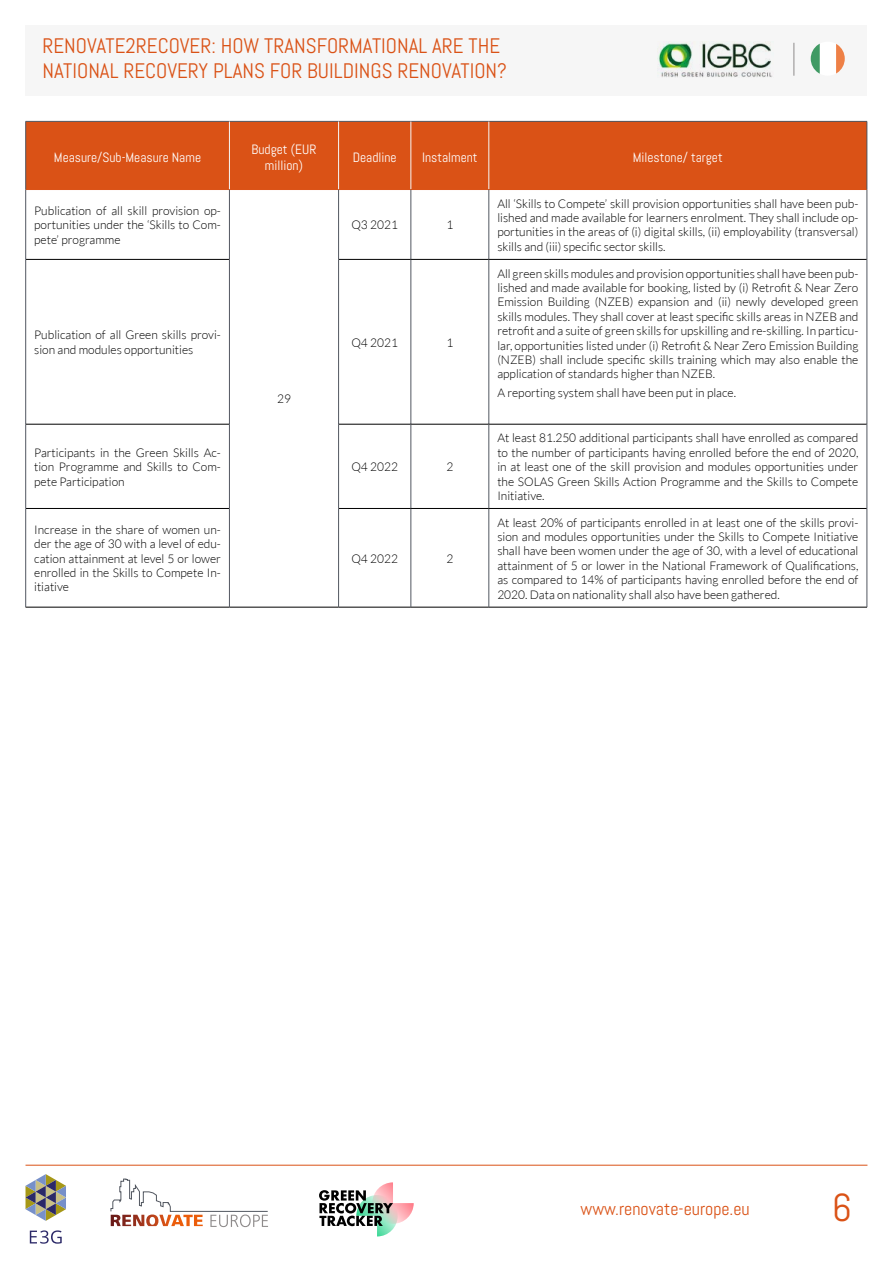
<style>
.page{position:relative;width:893px;height:1263px;background:#fff}
.page>*{position:absolute;margin:0;border:0;box-sizing:border-box;transform-origin:0 0}
.t1{font:39px "Abel";color:#da5216}
.t2{font:21px/25.2px "Abel";color:#da5216}
.t3{font:18px "Abel";color:#da5216}
.t4{font:13.5px/16.2px "Abel";color:#fff;text-align:center}
.t5{font:300 12px/14.4px "Lato";color:#000;text-align:justify}
</style>
<div class="page">
<hr style="left:26px;top:1165px;width:841px;height:1px;background:#da5216">
<div style="left:26px;top:25px;width:841px;height:70px;background:#f6f6f6"></div>
<hr style="left:793px;top:43px;width:1px;height:33px;background:#8e8b8b">
<svg style="left:110px;top:1178px;width:158px;height:49px"></svg>
<svg style="left:26px;top:1174px;width:40px;height:47px"></svg>
<svg style="left:30px;top:1230px;width:32px;height:14px"></svg>
<svg style="left:319px;top:1182px;width:95px;height:54px"></svg>
<img style="left:657px;top:42px;width:115px;height:35px">
<svg style="left:811px;top:43px;width:34px;height:31px"></svg>
<div style="left:26px;top:122px;width:463px;height:67px;background:#da5216"></div>
<div style="left:489px;top:121px;width:378px;height:69px;background:#da5216"></div>
<hr style="left:26px;top:121px;width:203px;height:1px;background:#525760">
<hr style="left:25px;top:122px;width:1px;height:68px;background:#525760">
<hr style="left:229px;top:121px;width:110px;height:1px;background:#525760">
<hr style="left:339px;top:121px;width:72px;height:1px;background:#525760">
<hr style="left:411px;top:121px;width:78px;height:1px;background:#525760">
<hr style="left:489px;top:121px;width:378px;height:1px;background:#525760">
<hr style="left:867px;top:122px;width:1px;height:68px;background:#525760">
<hr style="left:229px;top:122px;width:1px;height:67px;background:#f6f6f6">
<hr style="left:338px;top:122px;width:1px;height:67px;background:#f6f6f6">
<hr style="left:411px;top:122px;width:1px;height:67px;background:#f6f6f6">
<hr style="left:489px;top:122px;width:1px;height:67px;background:#f6f6f6">
<hr style="left:26px;top:189px;width:203px;height:1px;background:#da5216">
<hr style="left:229px;top:189px;width:110px;height:1px;background:#da5216">
<hr style="left:339px;top:189px;width:72px;height:1px;background:#da5216">
<hr style="left:411px;top:189px;width:78px;height:1px;background:#da5216">
<hr style="left:25px;top:190px;width:1px;height:69px;background:#525760">
<hr style="left:229px;top:190px;width:1px;height:69px;background:#525760">
<hr style="left:229px;top:607px;width:110px;height:1px;background:#000">
<hr style="left:338px;top:190px;width:1px;height:69px;background:#525760">
<hr style="left:411px;top:190px;width:1px;height:69px;background:#525760">
<hr style="left:489px;top:190px;width:1px;height:69px;background:#525760">
<hr style="left:867px;top:190px;width:1px;height:69px;background:#525760">
<hr style="left:26px;top:259px;width:203px;height:1px;background:#000">
<hr style="left:25px;top:259px;width:1px;height:165px;background:#525760">
<hr style="left:229px;top:259px;width:1px;height:165px;background:#525760">
<hr style="left:339px;top:259px;width:72px;height:1px;background:#000">
<hr style="left:411px;top:259px;width:78px;height:1px;background:#000">
<hr style="left:489px;top:259px;width:378px;height:1px;background:#000">
<hr style="left:338px;top:259px;width:1px;height:165px;background:#525760">
<hr style="left:411px;top:260px;width:1px;height:164px;background:#525760">
<hr style="left:489px;top:260px;width:1px;height:164px;background:#525760">
<hr style="left:867px;top:259px;width:1px;height:165px;background:#525760">
<hr style="left:26px;top:424px;width:203px;height:1px;background:#000">
<hr style="left:25px;top:424px;width:1px;height:84px;background:#525760">
<hr style="left:229px;top:424px;width:1px;height:84px;background:#525760">
<hr style="left:339px;top:424px;width:72px;height:1px;background:#000">
<hr style="left:411px;top:424px;width:78px;height:1px;background:#000">
<hr style="left:489px;top:424px;width:378px;height:1px;background:#000">
<hr style="left:338px;top:424px;width:1px;height:84px;background:#525760">
<hr style="left:411px;top:424px;width:1px;height:84px;background:#525760">
<hr style="left:489px;top:424px;width:1px;height:84px;background:#525760">
<hr style="left:867px;top:424px;width:1px;height:84px;background:#525760">
<hr style="left:26px;top:508px;width:203px;height:1px;background:#000">
<hr style="left:26px;top:607px;width:203px;height:1px;background:#000">
<hr style="left:25px;top:508px;width:1px;height:99px;background:#525760">
<hr style="left:229px;top:508px;width:1px;height:99px;background:#525760">
<hr style="left:339px;top:508px;width:72px;height:1px;background:#000">
<hr style="left:411px;top:508px;width:78px;height:1px;background:#000">
<hr style="left:489px;top:508px;width:378px;height:1px;background:#000">
<hr style="left:339px;top:607px;width:72px;height:1px;background:#000">
<hr style="left:411px;top:607px;width:78px;height:1px;background:#000">
<hr style="left:489px;top:607px;width:378px;height:1px;background:#000">
<hr style="left:338px;top:508px;width:1px;height:99px;background:#525760">
<hr style="left:411px;top:509px;width:1px;height:98px;background:#525760">
<hr style="left:489px;top:509px;width:1px;height:98px;background:#525760">
<hr style="left:867px;top:508px;width:1px;height:99px;background:#525760">
<h2 class="t2" style="left:43px;top:33px;width:466px">RENOVATE2RECOVER: HOW TRANSFORMATIONAL ARE THE<br>NATIONAL RECOVERY PLANS FOR BUILDINGS RENOVATION?</h2>
<p class="t4" style="left:54px;top:149px;width:149px">Measure/Sub-Measure Name</p>
<p class="t4" style="left:252px;top:141px;width:66px">Budget (EUR million)</p>
<p class="t4" style="left:353px;top:149px;width:45px">Deadline</p>
<p class="t4" style="left:422px;top:149px;width:57px">Instalment</p>
<p class="t4" style="left:633px;top:149px;width:91px">Milestone/ target</p>
<p class="t5" style="left:34px;top:203px;width:188px">Publication of all skill provision op&shy;portunities under the ‘Skills to Com&shy;pete’ programme</p>
<p class="t5" style="left:497px;top:196px;width:363px">All ‘Skills to Compete’ skill provision opportunities shall have been pub&shy;lished and made available for learners enrolment. They shall include op&shy;portunities in the areas of (i) digital skills, (ii) employability (transversal) skills and (iii) specific sector skills.</p>
<p class="t5" style="left:351px;top:218px;width:48px">Q3 2021</p>
<p class="t5" style="left:446px;top:218px;width:8px">1</p>
<p class="t5" style="left:34px;top:328px;width:188px">Publication of all Green skills provi&shy;sion and modules opportunities</p>
<p class="t5" style="left:351px;top:335px;width:48px">Q4 2021</p>
<p class="t5" style="left:446px;top:335px;width:8px">1</p>
<p class="t5" style="left:34px;top:445px;width:188px">Participants in the Green Skills Ac&shy;tion Programme and Skills to Com&shy;pete Participation</p>
<p class="t5" style="left:34px;top:522px;width:188px">Increase in the share of women un&shy;der the age of 30 with a level of edu&shy;cation attainment at level 5 or lower enrolled in the Skills to Compete In&shy;itiative</p>
<p class="t5" style="left:277px;top:392px;width:15px">29</p>
<p class="t5" style="left:351px;top:460px;width:48px">Q4 2022</p>
<p class="t5" style="left:446px;top:460px;width:8px">2</p>
<p class="t5" style="left:351px;top:551px;width:48px">Q4 2022</p>
<p class="t5" style="left:446px;top:551px;width:8px">2</p>
<p class="t5" style="left:497px;top:266px;width:363px">All green skills modules and provision opportunities shall have been pub&shy;lished and made available for booking, listed by (i) Retrofit &amp; Near Zero Emission Building (NZEB) expansion and (ii) newly developed green skills modules. They shall cover at least specific skills areas in NZEB and retrofit and a suite of green skills for upskilling and re-skilling. In particu&shy;lar, opportunities listed under (i) Retrofit &amp; Near Zero Emission Building (NZEB) shall include specific skills training which may also enable the application of standards higher than NZEB.</p>
<p class="t5" style="left:497px;top:386px;width:240px">A reporting system shall have been put in place.</p>
<p class="t5" style="left:497px;top:431px;width:363px">At least 81.250 additional participants shall have enrolled as compared to the number of participants having enrolled before the end of 2020, in at least one of the skill provision and modules opportunities under the SOLAS Green Skills Action Programme and the Skills to Compete Initiative.</p>
<p class="t5" style="left:497px;top:515px;width:363px">At least 20% of participants enrolled in at least one of the skills provi&shy;sion and modules opportunities under the Skills to Compete Initiative shall have been women under the age of 30, with a level of educational attainment of 5 or lower in the National Framework of Qualifications, as compared to 14% of participants having enrolled before the end of 2020. Data on nationality shall also have been gathered.</p>
<h3 class="t3" style="left:581px;top:1197px;width:171px">www.renovate-europe.eu</h3>
<h1 class="t1" style="left:832px;top:1183px;width:22px">6</h1>
</div>
